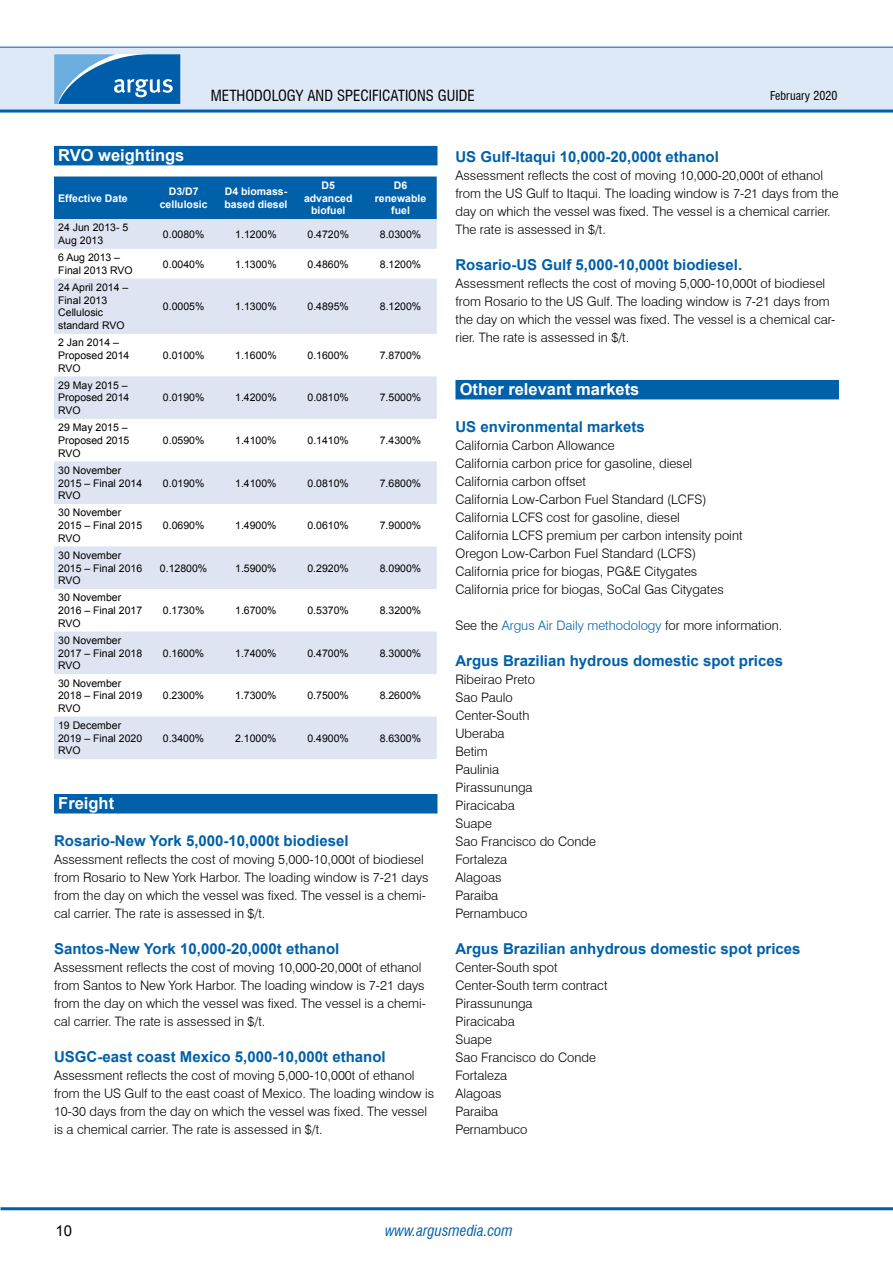
<style>
.page{position:relative;width:893px;height:1263px;background:#fff}
.page>*{position:absolute;margin:0;border:0;box-sizing:border-box;transform-origin:0 0}
.t1{font:700 16.5px "Arial";color:#fff}
.t2{font:700 15px "Arial";color:#0060a9}
.t3{font:condensed 15px "Swiss 721 BT";color:#000}
.t4{font:italic condensed 15px "Swiss 721 BT";color:#0060a9}
.t5{font:15px "Arial";color:#000}
.t6{font:300 13.05px/18px "Swiss 721 BT";color:#000}
.t7{font:condensed 12px "Swiss 721 BT";color:#000}
.t8{font:10.5px/12.6px "Arial";color:#000}
.t9{font:700 10.5px/12.6px "Arial";color:#fff;text-align:center}
.s1{color:#0060a9}
</style>
<div class="page">
<div style="left:0;top:47px;width:893px;height:64px;background:#dee9f7"></div>
<hr style="left:0;top:110px;width:893px;height:3px;background:#0060a9">
<hr style="left:0;top:47px;width:893px;height:1px;background:#0060a9">
<hr style="left:1px;top:1207px;width:892px;height:3px;background:#0060a9">
<svg style="left:54px;top:54px;width:126px;height:50px;background:#317ebd"></svg>
<div style="left:54px;top:146px;width:383px;height:19px;background:#0060a9"></div>
<div style="left:54px;top:794px;width:383px;height:19px;background:#0060a9"></div>
<div style="left:54px;top:177px;width:383px;height:42px;background:#0060a9"></div>
<svg style="left:54px;top:219px;width:383px;height:540px;fill:#dfe4f2"></svg>
<div style="left:455px;top:380px;width:384px;height:19px;background:#0060a9"></div>
<p class="t3" style="left:211px;top:86px;width:265px">METHODOLOGY AND SPECIFICATIONS GUIDE</p>
<p class="t7" style="left:770px;top:88px;width:69px">FEBRUARY 2020</p>
<p class="t1" style="left:58px;top:145px;width:128px">RVO weightings</p>
<p class="t9" style="left:58px;top:192px;width:71px">Effective Date</p>
<p class="t9" style="left:160px;top:186px;width:49px">D3/D7 cellulosic</p>
<p class="t9" style="left:224px;top:186px;width:65px;text-align:left">D4 biomass&shy;based diesel</p>
<p class="t9" style="left:304px;top:179px;width:50px">D5 advanced biofuel</p>
<p class="t9" style="left:375px;top:179px;width:53px">D6 renewable fuel</p>
<p class="t8" style="left:58px;top:222px;width:72px">24 Jun 2013- 5<br>Aug 2013</p>
<p class="t8" style="left:163px;top:228px;width:43px">0.0080%</p>
<p class="t8" style="left:235px;top:228px;width:43px">1.1200%</p>
<p class="t8" style="left:308px;top:228px;width:43px">0.4720%</p>
<p class="t8" style="left:380px;top:228px;width:43px">8.0300%</p>
<p class="t8" style="left:58px;top:251px;width:76px">6 Aug 2013 –<br>Final 2013 RVO</p>
<p class="t8" style="left:163px;top:258px;width:43px">0.0040%</p>
<p class="t8" style="left:235px;top:258px;width:43px">1.1300%</p>
<p class="t8" style="left:308px;top:258px;width:43px">0.4860%</p>
<p class="t8" style="left:380px;top:258px;width:43px">8.1200%</p>
<p class="t8" style="left:58px;top:281px;width:72px">24 April 2014 –<br>Final 2013<br>Cellulosic standard RVO</p>
<p class="t8" style="left:163px;top:300px;width:43px">0.0005%</p>
<p class="t8" style="left:235px;top:300px;width:43px">1.1300%</p>
<p class="t8" style="left:308px;top:300px;width:43px">0.4895%</p>
<p class="t8" style="left:380px;top:300px;width:43px">8.1200%</p>
<p class="t8" style="left:58px;top:336px;width:73px">2 Jan 2014 –<br>Proposed 2014<br>RVO</p>
<p class="t8" style="left:58px;top:379px;width:73px">29 May 2015 –<br>Proposed 2014<br>RVO</p>
<p class="t8" style="left:58px;top:421px;width:73px">29 May 2015 –<br>Proposed 2015<br>RVO</p>
<p class="t8" style="left:58px;top:464px;width:86px">30 November<br>2015 – Final 2014<br>RVO</p>
<p class="t8" style="left:58px;top:507px;width:86px">30 November<br>2015 – Final 2015<br>RVO</p>
<p class="t8" style="left:58px;top:549px;width:86px">30 November<br>2015 – Final 2016<br>RVO</p>
<p class="t8" style="left:58px;top:592px;width:86px">30 November<br>2016 – Final 2017<br>RVO</p>
<p class="t8" style="left:58px;top:634px;width:86px">30 November<br>2017 – Final 2018<br>RVO</p>
<p class="t8" style="left:58px;top:677px;width:86px">30 November<br>2018 – Final 2019<br>RVO</p>
<p class="t8" style="left:58px;top:719px;width:86px">19 December<br>2019 – Final 2020<br>RVO</p>
<p class="t8" style="left:163px;top:349px;width:43px">0.0100%</p>
<p class="t8" style="left:235px;top:349px;width:43px">1.1600%</p>
<p class="t8" style="left:308px;top:349px;width:43px">0.1600%</p>
<p class="t8" style="left:380px;top:349px;width:43px">7.8700%</p>
<p class="t8" style="left:163px;top:392px;width:43px">0.0190%</p>
<p class="t8" style="left:235px;top:392px;width:43px">1.4200%</p>
<p class="t8" style="left:307px;top:392px;width:43px">0.0810%</p>
<p class="t8" style="left:380px;top:392px;width:43px">7.5000%</p>
<p class="t8" style="left:163px;top:434px;width:43px">0.0590%</p>
<p class="t8" style="left:235px;top:434px;width:43px">1.4100%</p>
<p class="t8" style="left:307px;top:434px;width:43px">0.1410%</p>
<p class="t8" style="left:380px;top:434px;width:43px">7.4300%</p>
<p class="t8" style="left:163px;top:477px;width:43px">0.0190%</p>
<p class="t8" style="left:235px;top:477px;width:43px">1.4100%</p>
<p class="t8" style="left:307px;top:477px;width:43px">0.0810%</p>
<p class="t8" style="left:380px;top:477px;width:43px">7.6800%</p>
<p class="t8" style="left:163px;top:519px;width:43px">0.0690%</p>
<p class="t8" style="left:235px;top:519px;width:43px">1.4900%</p>
<p class="t8" style="left:307px;top:519px;width:43px">0.0610%</p>
<p class="t8" style="left:380px;top:519px;width:43px">7.9000%</p>
<p class="t8" style="left:160px;top:562px;width:49px">0.12800%</p>
<p class="t8" style="left:235px;top:562px;width:43px">1.5900%</p>
<p class="t8" style="left:307px;top:562px;width:43px">0.2920%</p>
<p class="t8" style="left:380px;top:562px;width:43px">8.0900%</p>
<p class="t8" style="left:163px;top:604px;width:43px">0.1730%</p>
<p class="t8" style="left:235px;top:604px;width:43px">1.6700%</p>
<p class="t8" style="left:307px;top:604px;width:43px">0.5370%</p>
<p class="t8" style="left:380px;top:604px;width:43px">8.3200%</p>
<p class="t8" style="left:163px;top:647px;width:43px">0.1600%</p>
<p class="t8" style="left:235px;top:647px;width:43px">1.7400%</p>
<p class="t8" style="left:307px;top:647px;width:43px">0.4700%</p>
<p class="t8" style="left:380px;top:647px;width:43px">8.3000%</p>
<p class="t8" style="left:163px;top:689px;width:43px">0.2300%</p>
<p class="t8" style="left:235px;top:689px;width:43px">1.7300%</p>
<p class="t8" style="left:307px;top:689px;width:43px">0.7500%</p>
<p class="t8" style="left:380px;top:689px;width:43px">8.2600%</p>
<p class="t8" style="left:163px;top:732px;width:43px">0.3400%</p>
<p class="t8" style="left:235px;top:732px;width:43px">2.1000%</p>
<p class="t8" style="left:307px;top:732px;width:43px">0.4900%</p>
<p class="t8" style="left:380px;top:732px;width:43px">8.6300%</p>
<p class="t1" style="left:58px;top:793px;width:57px">Freight</p>
<p class="t2" style="left:54px;top:831px;width:296px">Rosario-New York 5,000-10,000t biodiesel</p>
<p class="t6" style="left:54px;top:850px;width:376px">Assessment reflects the cost of moving 5,000-10,000t of biodiesel from Rosario to New York Harbor. The loading window is 7-21 days from the day on which the vessel was fixed. The vessel is a chemi&shy;cal carrier. The rate is assessed in $/t.</p>
<p class="t2" style="left:54px;top:939px;width:287px">Santos-New York 10,000-20,000t ethanol</p>
<p class="t6" style="left:54px;top:958px;width:374px">Assessment reflects the cost of moving 10,000-20,000t of ethanol from Santos to New York Harbor. The loading window is 7-21 days from the day on which the vessel was fixed. The vessel is a chemi&shy;cal carrier. The rate is assessed in $/t.</p>
<p class="t2" style="left:54px;top:1047px;width:333px">USGC-east coast Mexico 5,000-10,000t ethanol</p>
<p class="t6" style="left:54px;top:1066px;width:382px">Assessment reflects the cost of moving 5,000-10,000t of ethanol from the US Gulf to the east coast of Mexico. The loading window is 10-30 days from the day on which the vessel was fixed. The vessel is a chemical carrier. The rate is assessed in $/t.</p>
<p class="t2" style="left:455px;top:147px;width:265px">US Gulf-Itaqui 10,000-20,000t ethanol</p>
<p class="t6" style="left:455px;top:166px;width:385px">Assessment reflects the cost of moving 10,000-20,000t of ethanol from the US Gulf to Itaqui. The loading window is 7-21 days from the day on which the vessel was fixed. The vessel is a chemical carrier.<br>The rate is assessed in $/t.</p>
<p class="t2" style="left:455px;top:255px;width:288px">Rosario-US Gulf 5,000-10,000t biodiesel.</p>
<p class="t6" style="left:455px;top:274px;width:381px">Assessment reflects the cost of moving 5,000-10,000t of biodiesel from Rosario to the US Gulf. The loading window is 7-21 days from the day on which the vessel was fixed. The vessel is a chemical car&shy;rier. The rate is assessed in $/t.</p>
<p class="t1" style="left:460px;top:379px;width:181px">Other relevant markets</p>
<p class="t2" style="left:455px;top:417px;width:191px">US environmental markets</p>
<p class="t6" style="left:455px;top:436px;width:289px">California Carbon Allowance<br>California carbon price for gasoline, diesel California carbon offset<br>California Low-Carbon Fuel Standard (LCFS)<br>California LCFS cost for gasoline, diesel<br>California LCFS premium per carbon intensity point Oregon Low-Carbon Fuel Standard (LCFS)<br>California price for biogas, PG&amp;E Citygates California price for biogas, SoCal Gas Citygates</p>
<p class="t6" style="left:455px;top:616px;width:328px">See the <span class="s1">Argus Air Daily methodology</span> for more information.</p>
<p class="t2" style="left:455px;top:651px;width:329px">Argus Brazilian hydrous domestic spot prices</p>
<p class="t6" style="left:455px;top:670px;width:142px">Ribeirao Preto<br>Sao Paulo<br>Center-South<br>Uberaba<br>Betim<br>Paulinia<br>Pirassununga<br>Piracicaba<br>Suape<br>Sao Francisco do Conde<br>Fortaleza<br>Alagoas<br>Paraiba<br>Pernambuco</p>
<p class="t2" style="left:455px;top:939px;width:347px">Argus Brazilian anhydrous domestic spot prices</p>
<p class="t6" style="left:455px;top:958px;width:154px">Center-South spot<br>Center-South term contract<br>Pirassununga<br>Piracicaba<br>Suape<br>Sao Francisco do Conde<br>Fortaleza<br>Alagoas<br>Paraiba<br>Pernambuco</p>
<p class="t5" style="left:55px;top:1220px;width:18px">10</p>
<p class="t4" style="left:385px;top:1221px;width:129px">www.argusmedia.com</p>
</div>
